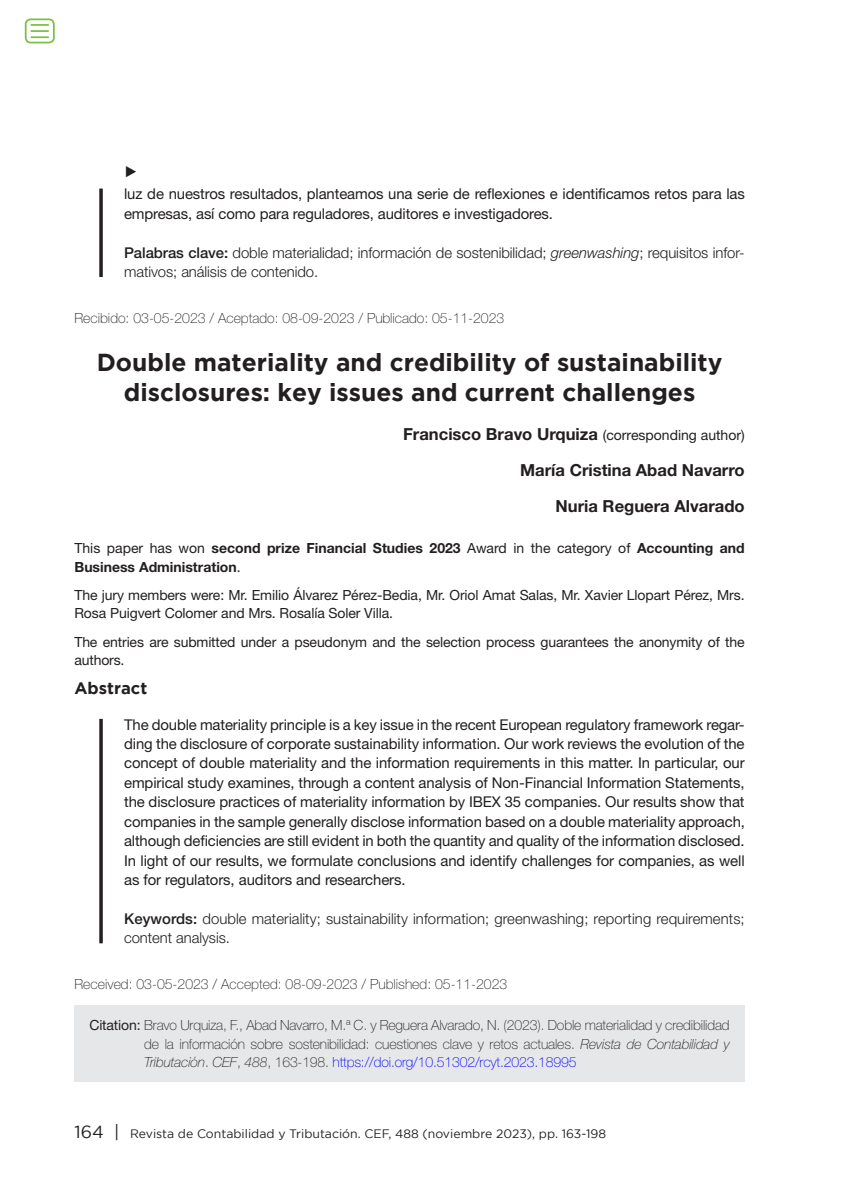
<style>
.page{position:relative;width:844px;height:1191px;background:#fff}
.page>*{position:absolute;margin:0;border:0;box-sizing:border-box;transform-origin:0 0}
.Título_NUEVO_FORMATO{font:700 24.5px/29.8px "Gotham";color:#231f20;text-align:center}
.Autor{font:700 16.62px "Helvetica Neue LT Std";color:#231f20}
.Extracto{font:700 16.62px "Gotham";color:#231f20}
.Tablas_y_gráficos{font:700 15.75px "Arial";color:#231f20;scale:.9 1}
.Texto_extracto{font:14.88px/19.4px "Helvetica Neue LT Std";letter-spacing:-.01em;color:#231f20;text-align:justify}
.P_clave{font:300 14.88px/19.2px "Helvetica Neue LT Std";letter-spacing:-.005em;color:#231f20}
.Cómo_citar{font:100 14px/18.4px "Helvetica Neue LT Std";letter-spacing:-.01em;color:#231f20;text-align:justify}
.Trabajo_Seleccionado{font:14px/18.4px "Helvetica Neue LT Std";letter-spacing:-.005em;color:#231f20}
.Fechas_entrada_acept{font:100 14px "Helvetica Neue LT Std";color:#231f20}
.Trabajo_Seleccionado-2{font:700 14px/18.4px "Helvetica Neue LT Std";color:#231f20}
.t1{font:12.25px "Gotham";color:#231f20}
.s1{font-weight:500}
.s2{font-style:italic}
.s3{font-weight:400;font-size:14px}
.s4{font-weight:400}
.s5{color:#00f}
.s6{font-size:17.5px}
</style>
<div class="page">
<div style="left:74px;top:1005px;width:670px;height:76px;background:#e6e7e9"></div>
<svg style="left:99px;top:719px;width:4px;height:224px"></svg>
<svg style="left:99px;top:189px;width:4px;height:88px"></svg>
<div style="left:25px;top:18px;width:30px;height:25px;border:2px solid #79c142;border-radius:5px"></div>
<svg style="left:31px;top:24px;width:18px;height:14px"></svg>
<p class="Tablas_y_gráficos" style="left:124px;top:160px;width:17px">►</p>
<p class="Texto_extracto" style="left:124px;top:184px;width:622px">luz de nuestros resultados, planteamos una serie de reflexiones e identificamos retos para las empresas, así como para reguladores, auditores e investigadores.</p>
<p class="P_clave" style="left:124px;top:242px;width:622px"><span class="s1">Palabras clave:</span> doble materialidad; información de sostenibilidad; <span class="s2">greenwashing</span>; requisitos infor&shy;mativos; análisis de contenido.</p>
<p class="Fechas_entrada_acept" style="left:74px;top:310px;width:431px">Recibido: 03-05-2023 / Aceptado: 08-09-2023 / Publicado: 05-11-2023</p>
<p class="Título_NUEVO_FORMATO" style="left:97px;top:347px;width:627px">Double materiality and credibility of sustainability disclosures: key issues and current challenges</p>
<p class="Autor" style="left:403px;top:424px;width:343px">Francisco Bravo Urquiza <span class="s3">(corresponding author)</span></p>
<p class="Autor" style="left:520px;top:459px;width:226px">María Cristina Abad Navarro</p>
<p class="Autor" style="left:555px;top:495px;width:191px">Nuria Reguera Alvarado</p>
<p class="Trabajo_Seleccionado-2" style="left:74px;top:539px;width:671px"><span class="s4">This paper has won</span> second prize Financial Studies 2023 <span class="s4">Award in the category of</span> Accounting and<br>Business Administration<span class="s4">.</span></p>
<p class="Trabajo_Seleccionado" style="left:74px;top:586px;width:671px">The jury members were: Mr. Emilio Álvarez Pérez-Bedia, Mr. Oriol Amat Salas, Mr. Xavier Llopart Pérez, Mrs.<br>Rosa Puigvert Colomer and Mrs. Rosalía Soler Villa.</p>
<p class="Trabajo_Seleccionado" style="left:74px;top:632px;width:671px">The entries are submitted under a pseudonym and the selection process guarantees the anonymity of the authors.</p>
<p class="Extracto" style="left:74px;top:678px;width:74px">Abstract</p>
<p class="Texto_extracto" style="left:124px;top:714px;width:622px">The double materiality principle is a key issue in the recent European regulatory framework regar&shy;ding the disclosure of corporate sustainability information. Our work reviews the evolution of the concept of double materiality and the information requirements in this matter. In particular, our empirical study examines, through a content analysis of Non-Financial Information Statements, the disclosure practices of materiality information by IBEX 35 companies. Our results show that companies in the sample generally disclose information based on a double materiality approach, although deficiencies are still evident in both the quantity and quality of the information disclosed.<br>In light of our results, we formulate conclusions and identify challenges for companies, as well as for regulators, auditors and researchers.</p>
<p class="P_clave" style="left:124px;top:909px;width:622px"><span class="s1">Keywords:</span> double materiality; sustainability information; greenwashing; reporting requirements; content analysis.</p>
<p class="Fechas_entrada_acept" style="left:74px;top:976px;width:434px">Received: 03-05-2023 / Accepted: 08-09-2023 / Published: 05-11-2023</p>
<p class="Cómo_citar" style="left:144px;top:1016px;width:587px;text-indent:-55px"><span class="s4">Citation:</span> Bravo Urquiza, F., Abad Navarro, M.ª C. y Reguera Alvarado, N. (2023). Doble materialidad y credibilidad de la información sobre sostenibilidad: cuestiones clave y retos actuales. <span class="s2">Revista de Contabilidad y Tributación</span>. <span class="s2">CEF</span>, <span class="s2">488</span>, 163-198. <span class="s5">https://doi.org/10.51302/rcyt.2023.18995</span></p>
<p class="t1" style="left:74px;top:1127px;width:533px"><span class="s6">164 |</span> Revista de Contabilidad y Tributación. CEF, 488 (noviembre 2023), pp. 163-198</p>
</div>
